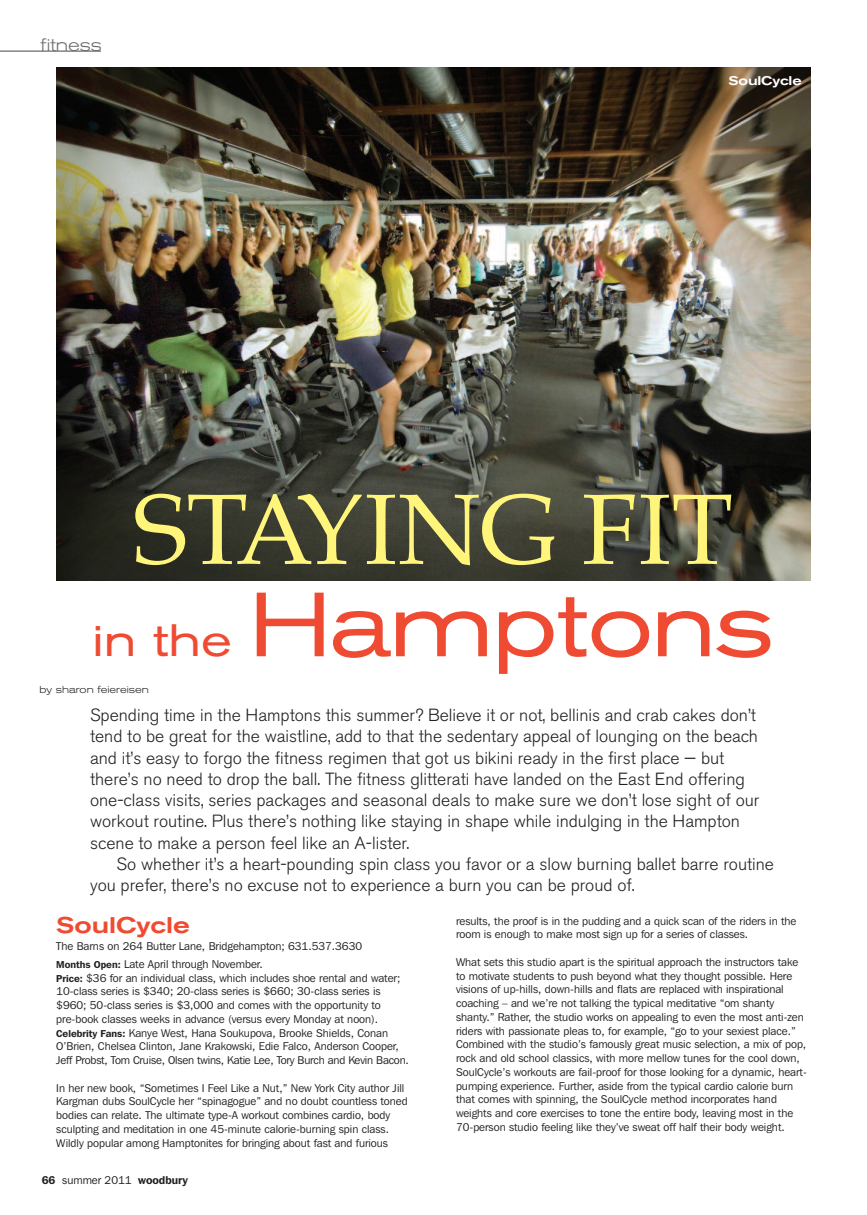
<style>
.page{position:relative;width:867px;height:1215px;background:#fff}
.page>*{position:absolute;margin:0;border:0;box-sizing:border-box;transform-origin:0 0}
.t1{font:100px "Book Antiqua";color:#fff57a}
.t2{font:expanded 90px "Akzidenz Grotesk BE";letter-spacing:-.025em;color:#ef4b32}
.t3{font:500 expanded 22.5px "Akzidenz Grotesk BE";color:#ef4b32}
.t4{font:300 17.5px/21.2px "Akzidenz Grotesk BE";color:#231f20}
.t5{font:300 expanded 17.5px "Akzidenz Grotesk BE";color:#6c6d70}
.t6{font:500 expanded 12.5px "Akzidenz Grotesk BE";letter-spacing:-.01em;color:#fff}
.t7{font:11.25px/13.8px "Franklin Gothic IT Cby BT";color:#231f20}
.t8{font:600 11.25px "Franklin Gothic IT Cby BT";color:#231f20}
.t9{font:300 expanded 10px "Akzidenz Grotesk BE";color:#231f20}
.s1{font-size:45px}
.s2{font-weight:600;font-size:10px}
.s3{font-weight:400}
</style>
<div class="page">
<hr style="left:0;top:50px;width:101px;height:2px;background:#6c6d70">
<img style="left:56px;top:68px;width:754px;height:513px">
<h3 class="t5" style="left:41px;top:38px;width:63px">fitness</h3>
<p class="t6" style="left:728px;top:76px;width:75px">SoulCycle</p>
<h1 class="t1" style="left:134px;top:471px;width:600px">STAYING FIT</h1>
<h2 class="t2" style="left:92px;top:593px;width:683px"><span class="s1">in the</span> Hamptons</h2>
<p class="t9" style="left:39px;top:686px;width:111px">by sharon feiereisen</p>
<p class="t4" style="left:90px;top:706px;width:670px">Spending time in the Hamptons this summer? Believe it or not, bellinis and crab cakes don’t tend to be great for the waistline, add to that the sedentary appeal of lounging on the beach and it’s easy to forgo the fitness regimen that got us bikini ready in the first place — but there’s no need to drop the ball. The fitness glitterati have landed on the East End offering one-class visits, series packages and seasonal deals to make sure we don’t lose sight of our workout routine. Plus there’s nothing like staying in shape while indulging in the Hampton scene to make a person feel like an A-lister.</p>
<h3 class="t4" style="left:90px;top:855px;width:685px;text-indent:26px">So whether it’s a heart-pounding spin class you favor or a slow burning ballet barre routine you prefer, there’s no excuse not to experience a burn you can be proud of.</h3>
<h3 class="t3" style="left:56px;top:917px;width:135px">SoulCycle</h3>
<p class="t7" style="left:56px;top:939px;width:307px;line-height:17.5px">The Barns on 264 Butter Lane, Bridgehampton; 631.537.3630<br><span class="s2">Months Open:</span> Late April through November.</p>
<p class="t7" style="left:56px;top:972px;width:354px"><span class="s2">Price:</span> $36 for an individual class, which includes shoe rental and water; 10-class series is $340; 20-class series is $660; 30-class series is $960; 50-class series is $3,000 and comes with the opportunity to pre-book classes weeks in advance (versus every Monday at noon).<br><span class="s2">Celebrity Fans:</span> Kanye West, Hana Soukupova, Brooke Shields, Conan O’Brien, Chelsea Clinton, Jane Krakowski, Edie Falco, Anderson Cooper, Jeff Probst, Tom Cruise, Olsen twins, Katie Lee, Tory Burch and Kevin Bacon.</p>
<p class="t7" style="left:56px;top:1082px;width:353px">In her new book, “Sometimes I Feel Like a Nut,” New York City author Jill Kargman dubs SoulCycle her “spinagogue” and no doubt countless toned bodies can relate. The ultimate type-A workout combines cardio, body sculpting and meditation in one 45-minute calorie-burning spin class.<br>Wildly popular among Hamptonites for bringing about fast and furious</p>
<p class="t8" style="left:42px;top:1176px;width:148px">66 <span class="s3">summer 2011</span> woodbury</p>
<p class="t7" style="left:456px;top:915px;width:342px">results, the proof is in the pudding and a quick scan of the riders in the room is enough to make most sign up for a series of classes.</p>
<p class="t7" style="left:456px;top:956px;width:352px">What sets this studio apart is the spiritual approach the instructors take to motivate students to push beyond what they thought possible. Here visions of up-hills, down-hills and flats are replaced with inspirational coaching – and we’re not talking the typical meditative “om shanty shanty.” Rather, the studio works on appealing to even the most anti-zen riders with passionate pleas to, for example, “go to your sexiest place.” Combined with the studio’s famously great music selection, a mix of pop, rock and old school classics, with more mellow tunes for the cool down, SoulCycle’s workouts are fail-proof for those looking for a dynamic, heart&shy;pumping experience. Further, aside from the typical cardio calorie burn that comes with spinning, the SoulCycle method incorporates hand weights and core exercises to tone the entire body, leaving most in the 70-person studio feeling like they’ve sweat off half their body weight.</p>
</div>
